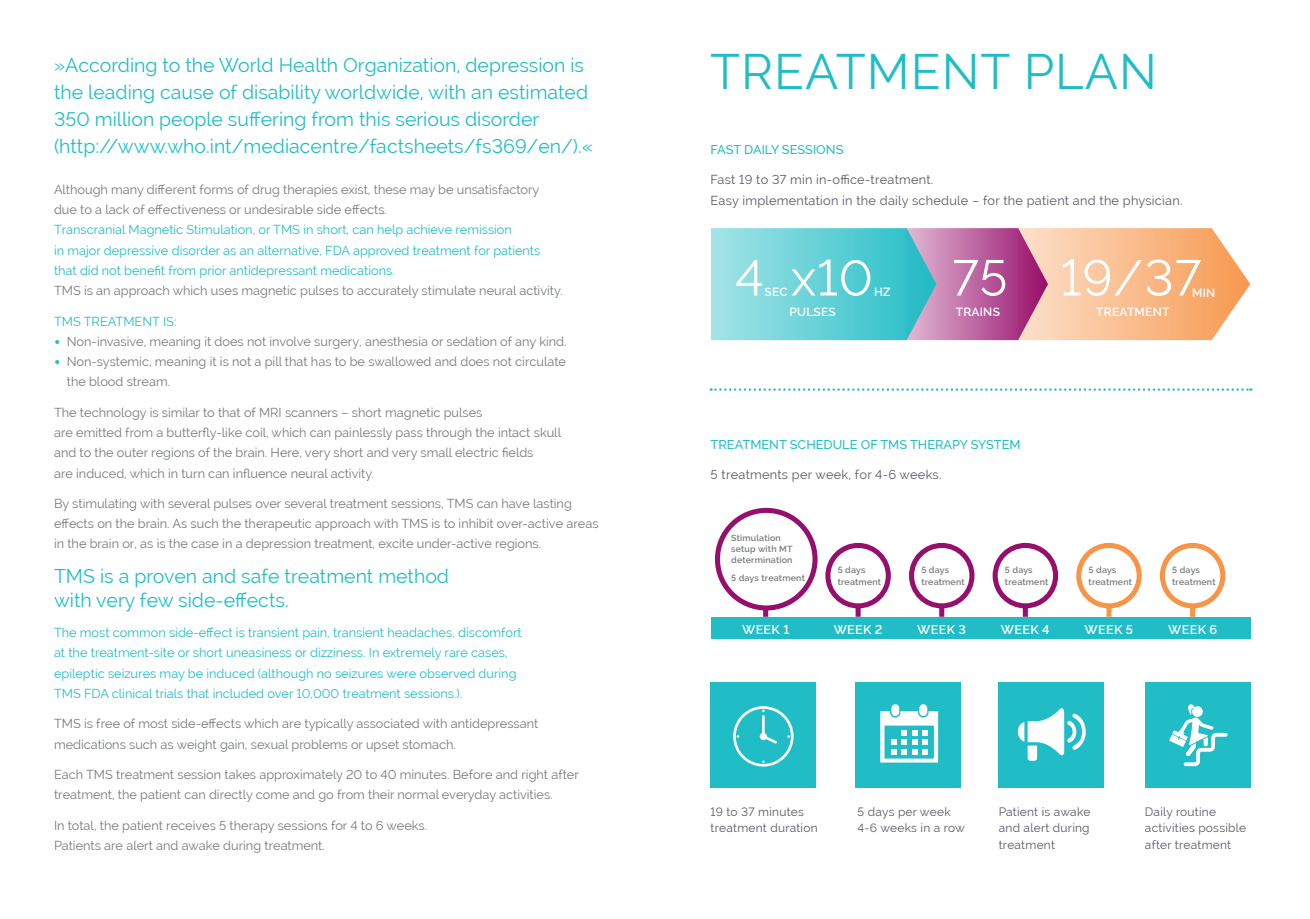
<style>
.page{position:relative;width:1310px;height:919px;background:#fff}
.page>*{position:absolute;margin:0;border:0;box-sizing:border-box;transform-origin:0 0}
.t1{font:50.1px "Raleway";letter-spacing:.02em;color:#fff}
.t2{font:48.9px "Raleway";letter-spacing:.02em;color:#21bdc6}
.t3{font:19.5px/27px "Raleway";color:#21bdc6}
.t4{font:12.75px/20.2px "Raleway";color:#767a7b}
.t5{font:12.75px/20.2px "Raleway";color:#21bdc6}
.t6{font:12.75px/20.2px "Raleway";letter-spacing:.02em;color:#5d566a}
.t7{font:500 12.75px "Raleway";color:#21bdc6}
.t8{font:600 12.6px "Raleway";letter-spacing:.02em;color:#fff}
.t9{font:11.85px/16.6px "Raleway";letter-spacing:.02em;color:#5d566a}
.t10{font:600 11.85px "Raleway";letter-spacing:.02em;color:#fff}
.t11{font:600 8.85px/11.4px "Raleway";letter-spacing:.02em;color:#767a7b}
.s1{font-family:"Calibri";color:#21bdc6}
</style>
<div class="page">
<div style="left:710px;top:682px;width:106px;height:106px;background:#21bdc6"></div>
<div style="left:733px;top:706px;width:60px;height:60px;border:3px solid #fff;border-radius:50%"></div>
<hr style="left:762px;top:716px;width:2px;height:20px;background:#fff">
<svg style="left:763px;top:736px;width:14px;height:8px"></svg>
<div style="left:759px;top:732px;width:8px;height:8px;background:#fff;border-radius:50%"></div>
<div style="left:855px;top:682px;width:106px;height:105px;background:#21bdc6"></div>
<svg style="left:880px;top:704px;width:58px;height:58px"></svg>
<div style="left:998px;top:682px;width:106px;height:105px;background:#21bdc6"></div>
<svg style="left:1017px;top:708px;width:68px;height:53px"></svg>
<div style="left:1145px;top:682px;width:105px;height:106px;background:#21bdc6"></div>
<div style="left:710px;top:617px;width:540px;height:22px;background:#21bdc6"></div>
<div style="left:715px;top:508px;width:102px;height:102px;border:5px solid #970f6d;border-radius:50%"></div>
<div style="left:763px;top:607px;width:5px;height:9px;background:#970f6d"></div>
<div style="left:825px;top:543px;width:66px;height:65px;border:5px solid #970f6d;border-radius:50%"></div>
<div style="left:855px;top:607px;width:5px;height:9px;background:#970f6d"></div>
<div style="left:909px;top:543px;width:65px;height:65px;border:5px solid #970f6d;border-radius:50%"></div>
<div style="left:939px;top:607px;width:5px;height:9px;background:#970f6d"></div>
<div style="left:992px;top:543px;width:66px;height:65px;border:5px solid #970f6d;border-radius:50%"></div>
<div style="left:1023px;top:607px;width:5px;height:9px;background:#970f6d"></div>
<div style="left:1076px;top:543px;width:65px;height:65px;border:5px solid #f79447;border-radius:50%"></div>
<div style="left:1106px;top:607px;width:5px;height:9px;background:#f79447"></div>
<div style="left:1160px;top:543px;width:65px;height:65px;border:5px solid #f79447;border-radius:50%"></div>
<div style="left:1190px;top:607px;width:5px;height:9px;background:#f79447"></div>
<svg style="left:710px;top:388px;width:541px;height:3px"></svg>
<svg style="left:1169px;top:704px;width:58px;height:62px"></svg>
<svg style="left:711px;top:228px;width:539px;height:112px;background:#b4b4b2"></svg>
<h3 class="t3" style="left:54px;top:52px;width:536px">»According to the World Health Organization, depression is the leading cause of disability worldwide, with an estimated</h3>
<h2 class="t2" style="left:710px;top:44px;width:448px">Treatment Plan</h2>
<h3 class="t3" style="left:54px;top:106px;width:540px">350 million people suffering from this serious disorder (http://www.who.int/mediacentre/factsheets/fs369/en/).«</h3>
<p class="t4" style="left:54px;top:179px;width:487px">Although many different forms of drug therapies exist, these may be unsatisfactory due to a lack of effectiveness or undesirable side effects.</p>
<p class="t5" style="left:54px;top:220px;width:488px">Transcranial Magnetic Stimulation, or TMS in short, can help achieve remission<br>in major depressive disorder as an alternative, FDA approved treatment for patients that did not benefit from prior antidepressant medications.</p>
<p class="t4" style="left:54px;top:280px;width:510px">TMS is an approach which uses magnetic pulses to accurately stimulate neural activity.</p>
<p class="t5" style="left:54px;top:311px;width:56px">TMS treatme</p>
<p class="t5" style="left:142px;top:311px;width:36px">nt is:</p>
<p class="t4" style="left:54px;top:331px;width:514px"><span class="s1">•</span> N on-invasive, meaning it does not involve surgery, anesthesia or sedation of any kind.</p>
<p class="t4" style="left:67px;top:351px;width:501px;text-indent:-13px"><span class="s1">•</span> N on-systemic, meaning it is not a pill that has to be swallowed and does not circulate the blood stream.</p>
<p class="t4" style="left:54px;top:402px;width:508px">The technology is similar to that of MRI scanners – short magnetic pulses<br>are emitted from a butterfly-like coil, which can painlessly pass through the intact skull and to the outer regions of the brain. Here, very short and very small electric fields<br>are induced, which in turn can influence neural activity.</p>
<p class="t4" style="left:54px;top:493px;width:546px">By stimulating with several pulses over several treatment sessions, TMS can have lasting effects on the brain. As such the therapeutic approach with TMS is to inhibit over-active areas in the brain or, as is the case in a depression treatment, excite under-active regions.</p>
<h3 class="t3" style="left:54px;top:563px;width:396px;line-height:24px">TMS is a proven and safe treatment method with very few side-effects.</h3>
<p class="t5" style="left:54px;top:622px;width:469px">The most common side-effect is transient pain, transient headaches, discomfort at the treatment-site or short uneasiness or dizziness. I n extremely rare cases, epileptic seizures may be induced (although no seizures were observed during TMS FDA clinical trials that included over 10,000 treatment sessions.).</p>
<p class="t4" style="left:54px;top:713px;width:486px">TMS is free of most side-effects which are typically associated with antidepressant medications such as weight gain, sexual problems or upset stomach.</p>
<p class="t4" style="left:54px;top:764px;width:526px">Each TMS treatment session takes approximately 20 to 40 minutes. Before and right after treatment, the patient can directly come and go from their normal everyday activities.</p>
<p class="t4" style="left:54px;top:814px;width:375px">I n total, the patient receives 5 therapy sessions for 4 to 6 weeks.<br>Patients are alert and awake during treatment.</p>
<p class="t7" style="left:710px;top:142px;width:134px">FAST DAILY SESSIONS</p>
<p class="t6" style="left:710px;top:170px;width:473px">Fast 19 to 37 min in-office-treatment.<br>Easy implementation in the daily schedule – for the patient and the physician.</p>
<h1 class="t1" style="left:791px;top:249px;width:83px">x10</h1>
<h1 class="t1" style="left:952px;top:249px;width:250px">75 19/37</h1>
<p class="t10" style="left:955px;top:305px;width:44px">trains</p>
<p class="t10" style="left:1096px;top:305px;width:72px">Treatm ent</p>
<h1 class="t1" style="left:735px;top:249px;width:30px">4</h1>
<p class="t10" style="left:764px;top:284px;width:25px">sec</p>
<p class="t10" style="left:874px;top:284px;width:18px">Hz</p>
<p class="t10" style="left:1192px;top:286px;width:25px">min</p>
<p class="t10" style="left:789px;top:305px;width:46px">Pulses</p>
<p class="t7" style="left:710px;top:437px;width:180px">TREATMENT SCHEDULE OF TMS</p>
<p class="t7" style="left:910px;top:437px;width:112px">THERAPY SYSTEM</p>
<p class="t6" style="left:710px;top:464px;width:232px">5 treatments per week, for 4-6 weeks.</p>
<p class="t11" style="left:731px;top:532px;width:63px">Stimulation setup with MT determination</p>
<p class="t11" style="left:731px;top:571px;width:75px">5 days treatment</p>
<p class="t11" style="left:837px;top:564px;width:45px">5 days treatment</p>
<p class="t11" style="left:921px;top:564px;width:45px">5 days treatment</p>
<p class="t11" style="left:1005px;top:564px;width:45px">5 days treatment</p>
<p class="t11" style="left:1088px;top:564px;width:45px">5 days treatment</p>
<p class="t11" style="left:1172px;top:564px;width:45px">5 days treatment</p>
<p class="t8" style="left:742px;top:622px;width:49px">week 1</p>
<p class="t8" style="left:833px;top:622px;width:50px">week 2</p>
<p class="t8" style="left:917px;top:622px;width:50px">week 3</p>
<p class="t8" style="left:1001px;top:622px;width:50px">week 4</p>
<p class="t8" style="left:1084px;top:622px;width:50px">week 5</p>
<p class="t8" style="left:1168px;top:622px;width:50px">week 6</p>
<p class="t9" style="left:710px;top:803px;width:108px">19 to 37 minutes treatment duration</p>
<p class="t9" style="left:857px;top:803px;width:109px">5 days per week<br>4-6 weeks in a row</p>
<p class="t9" style="left:998px;top:803px;width:93px;text-align:justify">Patient is awake and alert during treatment</p>
<p class="t9" style="left:1145px;top:803px;width:103px">Daily routine activities possible after treatment</p>
</div>
